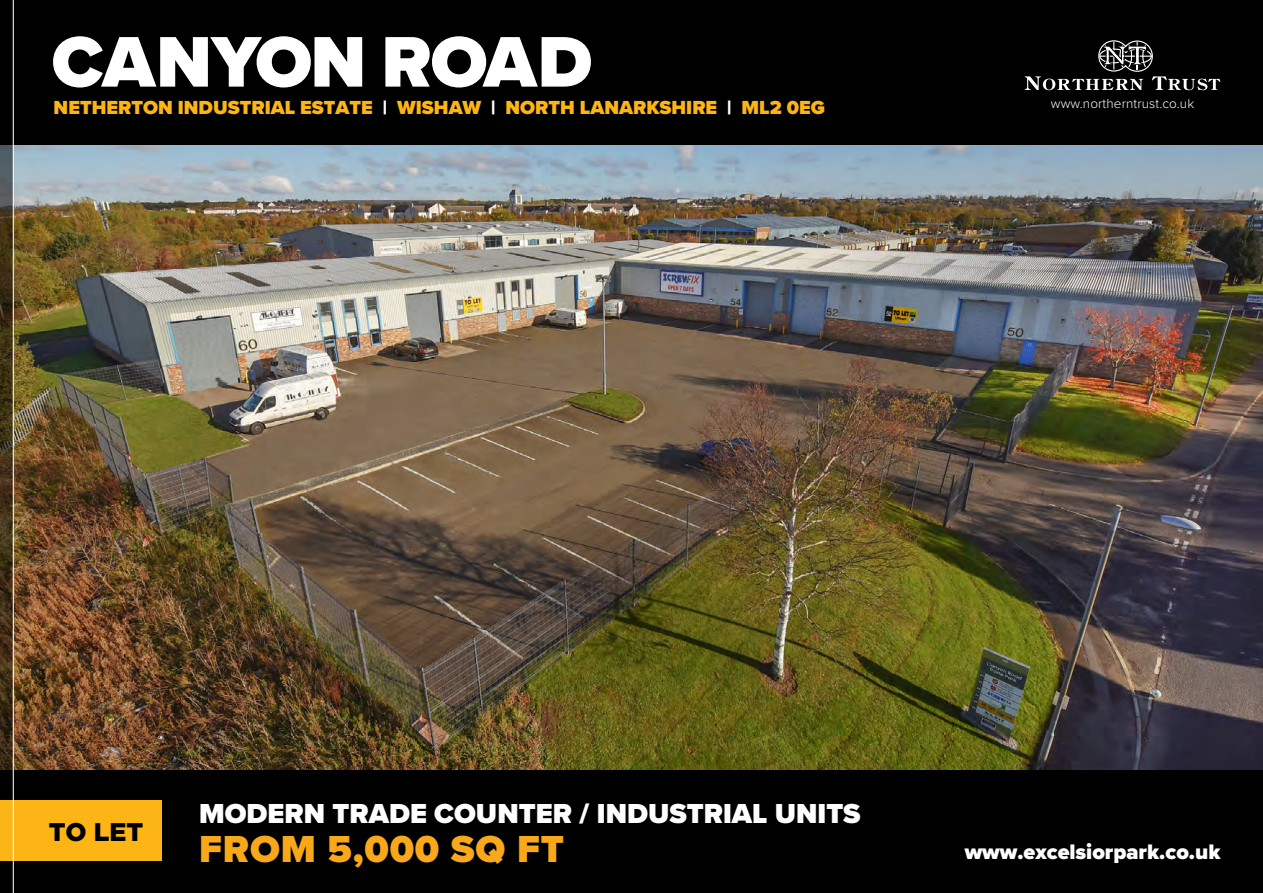
<style>
.page{position:relative;width:1263px;height:893px;background:#fff}
.page>*{position:absolute;margin:0;border:0;box-sizing:border-box;transform-origin:0 0}
.t1{font:900 74.25px "Proxima Nova";letter-spacing:-.015em;color:#fff}
.t2{font:900 39px "Proxima Nova";letter-spacing:.02em;color:#f9a81a}
.t3{font:900 28.5px "Proxima Nova";color:#fff}
.t4{font:900 25.5px "Gotham";color:#000}
.t5{font:900 21.75px "Proxima Nova";color:#fff}
.t6{font:900 19.65px "Proxima Nova";color:#fcb515}
.t7{font:300 13.5px "Proxima Nova";letter-spacing:.01em;color:#fff}
.s1{color:#fff}
</style>
<div class="page">
<img style="left:14px;top:145px;width:1249px;height:626px">
<div style="left:0;top:0;width:1263px;height:145px;background:#000"></div>
<div style="left:0;top:771px;width:1263px;height:122px;background:#000"></div>
<svg style="left:1025px;top:40px;width:195px;height:50px"></svg>
<svg style="left:0;top:0;width:13px;height:893px"></svg>
<div style="left:0;top:801px;width:162px;height:60px;background:#fcb515"></div>
<hr style="left:13px;top:0;width:1px;height:893px;background:#fff">
<h1 class="t1" style="left:52px;top:7px;width:542px">CANYON ROAD</h1>
<p class="t6" style="left:54px;top:92px;width:773px">NETHERTON INDUSTRIAL ESTATE <span class="s1">|</span> WISHAW <span class="s1">|</span> NORTH LANARKSHIRE <span class="s1">|</span> ML2 0EG</p>
<p class="t7" style="left:1051px;top:93px;width:145px">www.northerntrust.co.uk</p>
<p class="t4" style="left:49px;top:818px;width:96px">TO LET</p>
<h3 class="t3" style="left:199px;top:792px;width:663px">MODERN TRADE COUNTER / INDUSTRIAL UNITS</h3>
<h2 class="t2" style="left:199px;top:820px;width:366px">FROM 5,000 SQ FT</h2>
<p class="t5" style="left:965px;top:835px;width:257px">www.excelsiorpark.co.uk</p>
</div>
